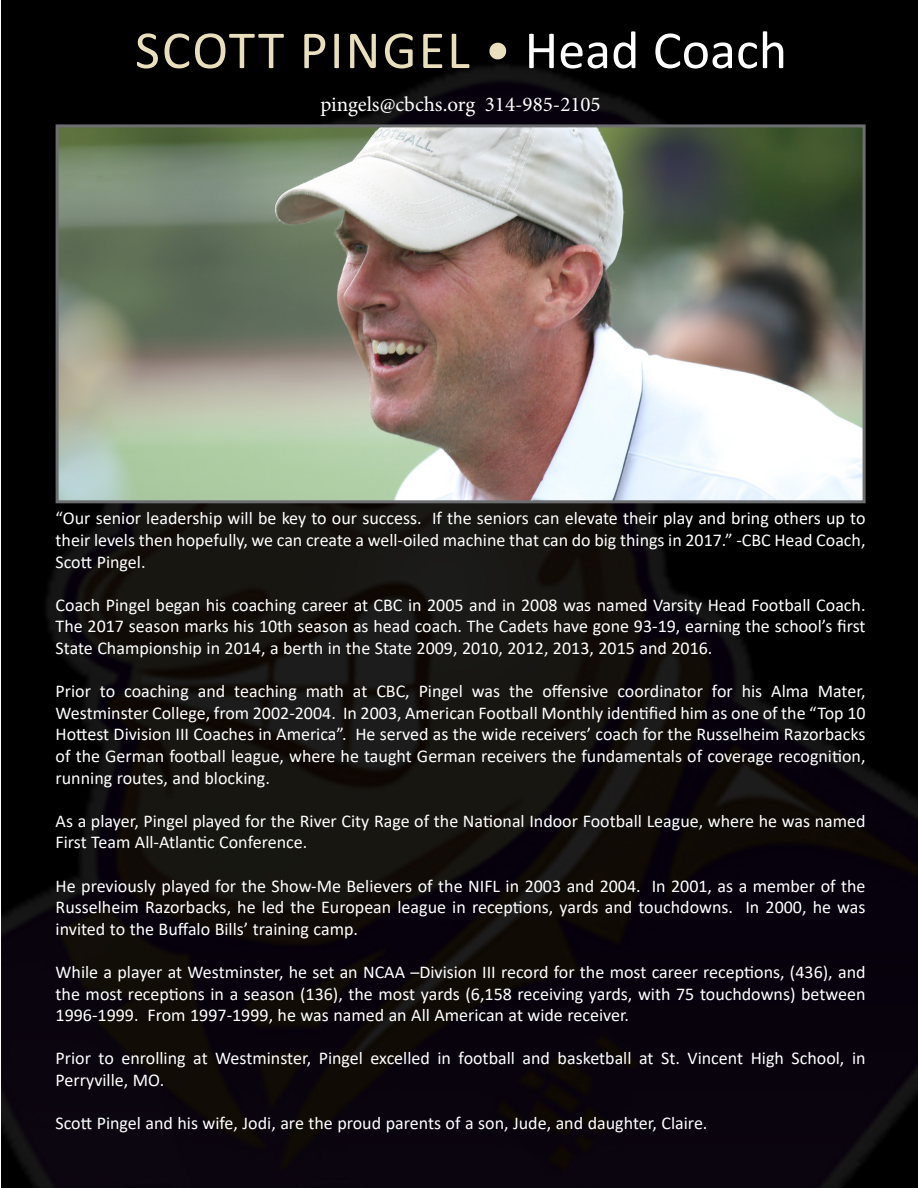
<style>
.page{position:relative;width:918px;height:1188px;background:#fff}
.page>*{position:absolute;margin:0;border:0;box-sizing:border-box;transform-origin:0 0}
.t1{font:54px "Calibri";color:#e9dfbc}
.t2{font:54px "Calibri";color:#fff}
.t3{font:21px "Minion Pro";letter-spacing:-.005em;color:#fff}
.t4{font:18px/21.6px "Calibri";color:#fff;text-align:justify}
.s1{color:#e9dfbc}
</style>
<div class="page">
<img style="left:2px;top:1px;width:916px;height:1187px">
<img style="left:60px;top:128px;width:802px;height:371px">
<div style="left:56px;top:124px;width:810px;height:379px;border:3px solid #6d6e71"></div>
<h1 class="t1" style="left:135px;top:13px;width:58px">Scott</h1>
<h1 class="t1" style="left:300px;top:13px;width:59px">Pingel</h1>
<h1 class="t2" style="left:484px;top:13px;width:304px"><span class="s1">•</span> Head Coach</h1>
<p class="t3" style="left:321px;top:91px;width:282px">pingels@cbchs.org 314-985-2105</p>
<p class="t4" style="left:56px;top:507px;width:812px">“Our senior leadership will be key to our success. If the seniors can elevate their play and bring others up to their levels then hopefully, we can create a well-oiled machine that can do big things in 2017.” -CBC Head Coach, Scott Pingel.</p>
<p class="t4" style="left:56px;top:593px;width:811px">Coach Pingel began his coaching career at CBC in 2005 and in 2008 was named Varsity Head Football Coach.<br>The 2017 season marks his 10th season as head coach. The Cadets have gone 93-19, earning the school’s first State Championship in 2014, a berth in the State 2009, 2010, 2012, 2013, 2015 and 2016.</p>
<p class="t4" style="left:56px;top:680px;width:812px">Prior to coaching and teaching math at CBC, Pingel was the offensive coordinator for his Alma Mater, Westminster College, from 2002-2004. In 2003, American Football Monthly identified him as one of the “Top 10<br>Hottest Division III Coaches in America”. He served as the wide receivers’ coach for the Russelheim Razorbacks of the German football league, where he taught German receivers the fundamentals of coverage recognition, running routes, and blocking.</p>
<p class="t4" style="left:56px;top:809px;width:812px">As a player, Pingel played for the River City Rage of the National Indoor Football League, where he was named<br>First Team All-Atlantic Conference.</p>
<p class="t4" style="left:56px;top:874px;width:812px">He previously played for the Show-Me Believers of the NIFL in 2003 and 2004. In 2001, as a member of the Russelheim Razorbacks, he led the European league in receptions, yards and touchdowns. In 2000, he was invited to the Buffalo Bills’ training camp.</p>
<p class="t4" style="left:56px;top:961px;width:812px">While a player at Westminster, he set an NCAA –Division III record for the most career receptions, (436), and the most receptions in a season (136), the most yards (6,158 receiving yards, with 75 touchdowns) between 1996-1999. From 1997-1999, he was named an All American at wide receiver.</p>
<p class="t4" style="left:56px;top:1047px;width:811px">Prior to enrolling at Westminster, Pingel excelled in football and basketball at St. Vincent High School, in<br>Perryville, MO.</p>
<p class="t4" style="left:56px;top:1112px;width:653px">Scott Pingel and his wife, Jodi, are the proud parents of a son, Jude, and daughter, Claire.</p>
</div>
